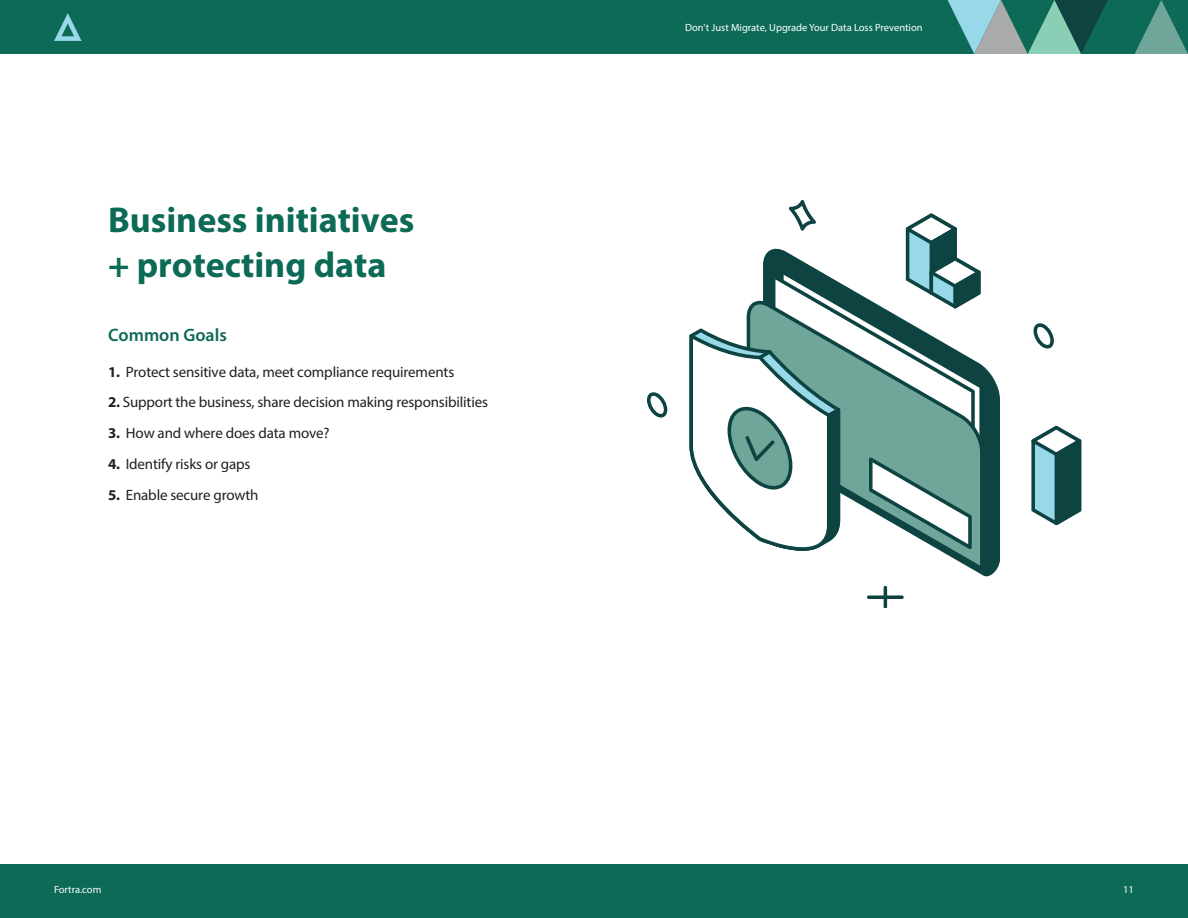
<style>
.page{position:relative;width:1188px;height:918px;background:#fff}
.page>*{position:absolute;margin:0;border:0;box-sizing:border-box;transform-origin:0 0}
.t1{font:700 36px/45px "Myriad Pro";color:#0c6a56}
.t2{font:600 18px "Myriad Pro";color:#0c6a56}
.t3{font:15px "Myriad Pro";letter-spacing:-.01em;color:#231f20}
.t4{font:10.5px "Myriad Pro";color:#fff}
.s1{font-weight:700}
</style>
<div class="page">
<div style="left:0;top:864px;width:1188px;height:54px;background:#0c6a56"></div>
<div style="left:0;top:0;width:1188px;height:54px;background:#0c6a56"></div>
<svg style="left:54px;top:13px;width:28px;height:28px"></svg>
<svg style="left:948px;top:0;width:240px;height:54px"></svg>
<hr style="left:884px;top:586px;width:3px;height:22px;background:#0d4442;border-radius:2px">
<svg style="left:867px;top:595px;width:37px;height:4px"></svg>
<svg style="left:1034px;top:323px;width:20px;height:26px"></svg>
<svg style="left:647px;top:392px;width:20px;height:26px"></svg>
<svg style="left:789px;top:200px;width:27px;height:31px"></svg>
<svg style="left:1031px;top:426px;width:50px;height:99px"></svg>
<svg style="left:763px;top:248px;width:143px;height:51px"></svg>
<svg style="left:772px;top:275px;width:134px;height:24px"></svg>
<svg style="left:747px;top:300px;width:210px;height:28px"></svg>
<svg style="left:689px;top:328px;width:311px;height:248px"></svg>
<svg style="left:906px;top:213px;width:75px;height:95px"></svg>
<h1 class="t1" style="left:108px;top:196px;width:308px">Business initiatives + protecting data</h1>
<p class="t2" style="left:108px;top:324px;width:120px">Common Goals</p>
<p class="t3" style="left:108px;top:362px;width:348px"><span class="s1">1.</span> Protect sensitive data, meet compliance requirements</p>
<p class="t3" style="left:108px;top:393px;width:382px"><span class="s1">2.</span> Support the business, share decision making responsibilities</p>
<p class="t3" style="left:108px;top:424px;width:223px"><span class="s1">3.</span> How and where does data move?</p>
<p class="t3" style="left:108px;top:454px;width:144px"><span class="s1">4.</span> Identify risks or gaps</p>
<p class="t3" style="left:108px;top:485px;width:152px"><span class="s1">5.</span> Enable secure growth</p>
<p class="t4" style="left:685px;top:21px;width:239px">Don't Just Migrate, Upgrade Your Data Loss Prevention</p>
<p class="t4" style="left:54px;top:883px;width:49px">Fortra.com</p>
<p class="t4" style="left:1123px;top:883px;width:12px">11</p>
</div>
